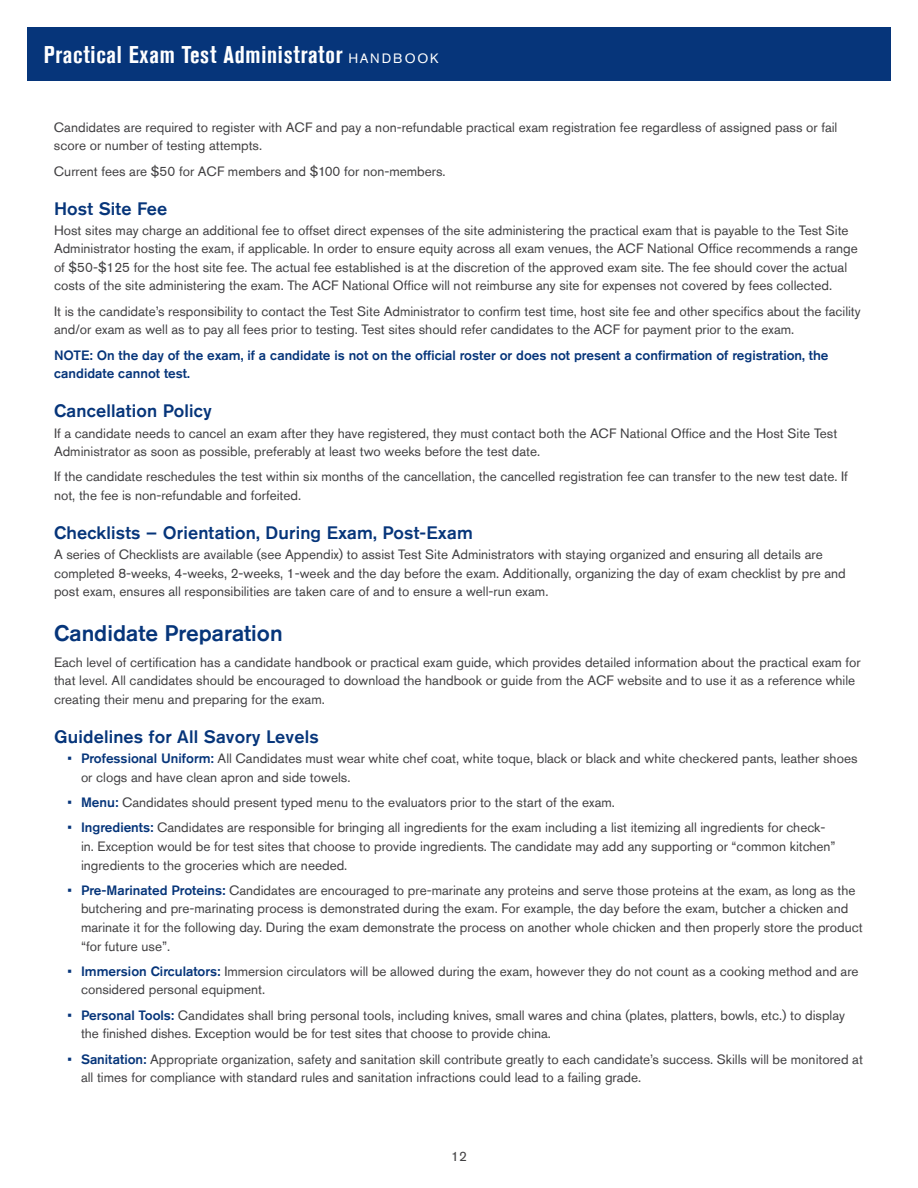
<style>
.page{position:relative;width:918px;height:1188px;background:#fff}
.page>*{position:absolute;margin:0;border:0;box-sizing:border-box;transform-origin:0 0}
.t1{font:700 condensed 24.15px "Akzidenz Grotesk Std";letter-spacing:.03em;color:#fff}
.t2{font:500 22.5px "Akzidenz Grotesk Std";color:#06357a}
.t3{font:500 18px "Akzidenz Grotesk Std";letter-spacing:.01em;color:#06357a}
.t4{font:13.5px/18.6px "Akzidenz Grotesk Std";color:#414042}
.t5{font:500 13.5px/18.6px "Akzidenz Grotesk Std";color:#06357a}
.s1{font-weight:400;font-stretch:normal;font-size:13.5px}
.s2{color:#06357a}
.s3{font-weight:500;color:#06357a}
</style>
<div class="page">
<div style="left:27px;top:27px;width:864px;height:54px;background:#06357a"></div>
<h1 class="t1" style="left:44px;top:40px;width:396px">Practical Exam Test Administrator <span class="s1">handbook</span></h1>
<p class="t4" style="left:54px;top:118px;width:785px">Candidates are required to register with ACF and pay a non-refundable practical exam registration fee regardless of assigned pass or fail score or number of testing attempts.</p>
<p class="t4" style="left:54px;top:161px;width:393px">Current fees are $50 for ACF members and $100 for non-members.</p>
<h3 class="t3" style="left:54px;top:197px;width:115px">Host Site Fee</h3>
<p class="t4" style="left:54px;top:221px;width:805px">Host sites may charge an additional fee to offset direct expenses of the site administering the practical exam that is payable to the Test Site Administrator hosting the exam, if applicable. In order to ensure equity across all exam venues, the ACF National Office recommends a range of $50-$125 for the host site fee. The actual fee established is at the discretion of the approved exam site. The fee should cover the actual costs of the site administering the exam. The ACF National Office will not reimburse any site for expenses not covered by fees collected.</p>
<p class="t4" style="left:54px;top:302px;width:808px">It is the candidate’s responsibility to contact the Test Site Administrator to confirm test time, host site fee and other specifics about the facility and/or exam as well as to pay all fees prior to testing. Test sites should refer candidates to the ACF for payment prior to the exam.</p>
<p class="t5" style="left:54px;top:345px;width:776px">NOTE: On the day of the exam, if a candidate is not on the official roster or does not present a confirmation of registration, the candidate cannot test.</p>
<h3 class="t3" style="left:54px;top:400px;width:159px">Cancellation Policy</h3>
<p class="t4" style="left:54px;top:423px;width:785px">If a candidate needs to cancel an exam after they have registered, they must contact both the ACF National Office and the Host Site Test<br>Administrator as soon as possible, preferably at least two weeks before the test date.</p>
<p class="t4" style="left:54px;top:467px;width:795px">If the candidate reschedules the test within six months of the cancellation, the cancelled registration fee can transfer to the new test date. If not, the fee is non-refundable and forfeited.</p>
<h3 class="t3" style="left:54px;top:522px;width:420px">Checklists – Orientation, During Exam, Post-Exam</h3>
<p class="t4" style="left:54px;top:545px;width:793px">A series of Checklists are available (see Appendix) to assist Test Site Administrators with staying organized and ensuring all details are completed 8-weeks, 4-weeks, 2-weeks, 1-week and the day before the exam. Additionally, organizing the day of exam checklist by pre and post exam, ensures all responsibilities are taken care of and to ensure a well-run exam.</p>
<h2 class="t2" style="left:54px;top:620px;width:230px">Candidate Preparation</h2>
<p class="t4" style="left:54px;top:653px;width:808px">Each level of certification has a candidate handbook or practical exam guide, which provides detailed information about the practical exam for that level. All candidates should be encouraged to download the handbook or guide from the ACF website and to use it as a reference while creating their menu and preparing for the exam.</p>
<h3 class="t3" style="left:54px;top:726px;width:266px">Guidelines for All Savory Levels</h3>
<p class="t4" style="left:81px;top:749px;width:778px;text-indent:-14px"><span class="s2">•</span> <span class="s3">Professional Uniform:</span> All Candidates must wear white chef coat, white toque, black or black and white checkered pants, leather shoes or clogs and have clean apron and side towels.</p>
<p class="t4" style="left:68px;top:793px;width:549px"><span class="s2">•</span> <span class="s3">Menu:</span> Candidates should present typed menu to the evaluators prior to the start of the exam.</p>
<p class="t4" style="left:81px;top:818px;width:756px;text-indent:-14px"><span class="s2">•</span> <span class="s3">Ingredients:</span> Candidates are responsible for bringing all ingredients for the exam including a list itemizing all ingredients for check&shy;in. Exception would be for test sites that choose to provide ingredients. The candidate may add any supporting or “common kitchen” ingredients to the groceries which are needed.</p>
<p class="t4" style="left:81px;top:881px;width:783px;text-indent:-14px"><span class="s2">•</span> <span class="s3">Pre-Marinated Proteins:</span> Candidates are encouraged to pre-marinate any proteins and serve those proteins at the exam, as long as the butchering and pre-marinating process is demonstrated during the exam. For example, the day before the exam, butcher a chicken and marinate it for the following day. During the exam demonstrate the process on another whole chicken and then properly store the product “for future use”.</p>
<p class="t4" style="left:81px;top:962px;width:779px;text-indent:-14px"><span class="s2">•</span> <span class="s3">Immersion Circulators:</span> Immersion circulators will be allowed during the exam, however they do not count as a cooking method and are considered personal equipment.</p>
<p class="t4" style="left:81px;top:1006px;width:766px;text-indent:-14px"><span class="s2">•</span> <span class="s3">Personal Tools:</span> Candidates shall bring personal tools, including knives, small wares and china (plates, platters, bowls, etc.) to display the finished dishes. Exception would be for test sites that choose to provide china.</p>
<p class="t4" style="left:81px;top:1050px;width:783px;text-indent:-14px"><span class="s2">•</span> <span class="s3">Sanitation:</span> Appropriate organization, safety and sanitation skill contribute greatly to each candidate’s success. Skills will be monitored at all times for compliance with standard rules and sanitation infractions could lead to a failing grade.</p>
<p class="t4" style="left:451px;top:1147px;width:17px">12</p>
</div>
